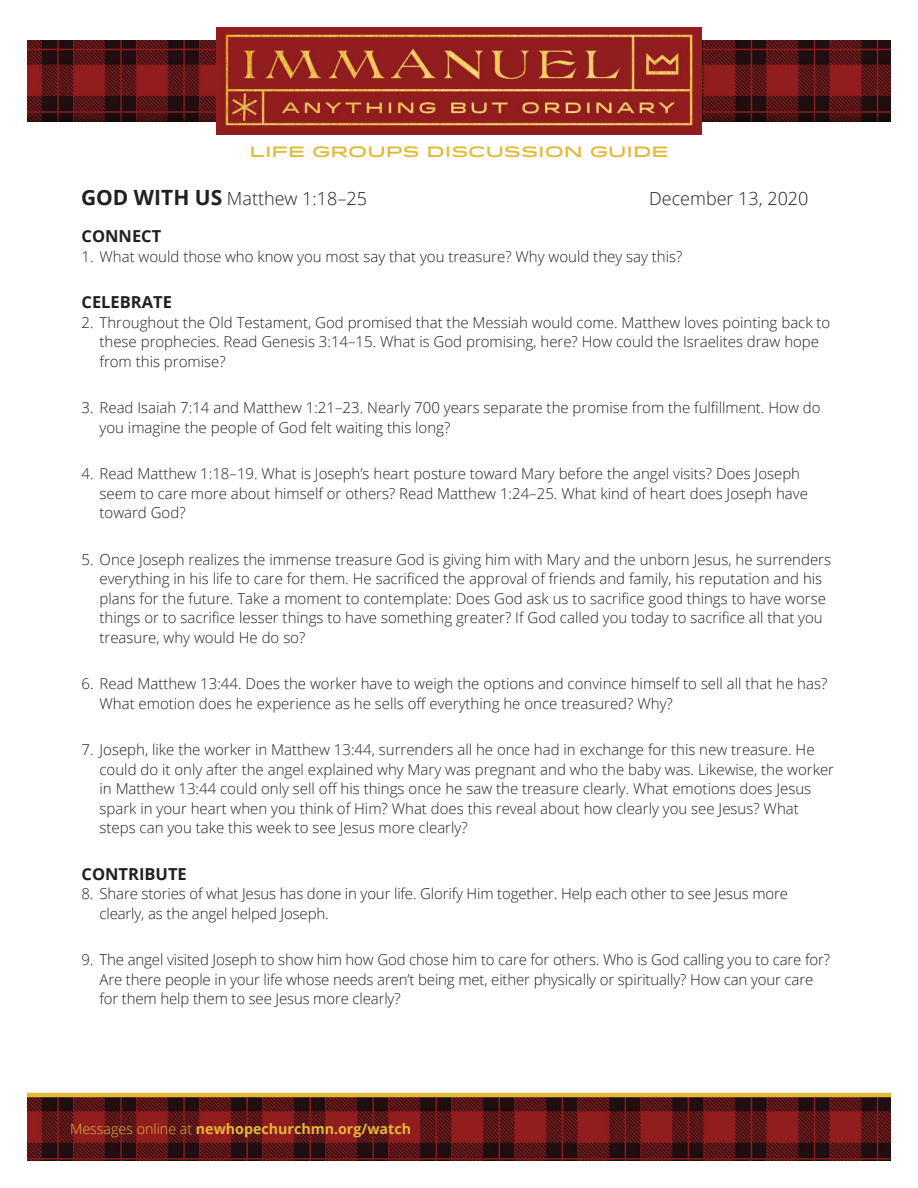
<style>
.page{position:relative;width:918px;height:1188px;background:#fff}
.page>*{position:absolute;margin:0;border:0;box-sizing:border-box;transform-origin:0 0}
.t1{font:300 18px "Open Sans";color:#231f20}
.Discussion_Questions{font:700 16.5px "Open Sans";color:#231f20}
.Discussion_Questions-2{font:300 15px/19.5px "Open Sans";color:#231f20}
.t2{font:500 15px "Idlewild";color:#e4b937}
.t3{font:700 14.25px "Open Sans";color:#e4b937}
.s1{font-weight:700;font-size:21px}
.s2{font-weight:300}
</style>
<div class="page">
<img style="left:27px;top:40px;width:864px;height:82px">
<img style="left:218px;top:27px;width:484px;height:108px">
<img style="left:27px;top:1097px;width:864px;height:64px">
<hr style="left:27px;top:1093px;width:864px;height:4px;background:#e4b937">
<p class="t2" style="left:249px;top:140px;width:421px">LIFE GROUPS DISCUSSION GUIDE</p>
<p class="t1" style="left:81px;top:186px;width:287px"><span class="s1">GOD WITH US</span> Matthew 1:18–25</p>
<p class="t1" style="left:649px;top:186px;width:161px">December 13, 2020</p>
<p class="Discussion_Questions" style="left:82px;top:224px;width:81px">CONNECT</p>
<p class="Discussion_Questions-2" style="left:82px;top:246px;width:602px">1. What would those who know you most say that you treasure? Why would they say this?</p>
<p class="Discussion_Questions" style="left:82px;top:290px;width:92px">CELEBRATE</p>
<p class="Discussion_Questions-2" style="left:100px;top:312px;width:732px;text-indent:-18px">2. Throughout the Old Testament, God promised that the Messiah would come. Matthew loves pointing back to these prophecies. Read Genesis 3:14–15. What is God promising, here? How could the Israelites draw hope from this promise?</p>
<p class="Discussion_Questions-2" style="left:100px;top:398px;width:722px;text-indent:-18px">3. Read Isaiah 7:14 and Matthew 1:21–23. Nearly 700 years separate the promise from the fulfillment. How do you imagine the people of God felt waiting this long?</p>
<p class="Discussion_Questions-2" style="left:100px;top:464px;width:710px;text-indent:-18px">4. Read Matthew 1:18–19. What is Joseph’s heart posture toward Mary before the angel visits? Does Joseph seem to care more about himself or others? Read Matthew 1:24–25. What kind of heart does Joseph have toward God?</p>
<p class="Discussion_Questions-2" style="left:100px;top:549px;width:733px;text-indent:-18px">5. Once Joseph realizes the immense treasure God is giving him with Mary and the unborn Jesus, he surrenders everything in his life to care for them. He sacrificed the approval of friends and family, his reputation and his plans for the future. Take a moment to contemplate: Does God ask us to sacrifice good things to have worse things or to sacrifice lesser things to have something greater? If God called you today to sacrifice all that you treasure, why would He do so?</p>
<p class="Discussion_Questions-2" style="left:100px;top:674px;width:729px;text-indent:-18px">6. Read Matthew 13:44. Does the worker have to weigh the options and convince himself to sell all that he has?<br>What emotion does he experience as he sells off everything he once treasured? Why?</p>
<p class="Discussion_Questions-2" style="left:100px;top:740px;width:736px;text-indent:-18px">7. Joseph, like the worker in Matthew 13:44, surrenders all he once had in exchange for this new treasure. He could do it only after the angel explained why Mary was pregnant and who the baby was. Likewise, the worker in Matthew 13:44 could only sell off his things once he saw the treasure clearly. What emotions does Jesus spark in your heart when you think of Him? What does this reveal about how clearly you see Jesus? What steps can you take this week to see Jesus more clearly?</p>
<p class="Discussion_Questions" style="left:82px;top:862px;width:107px">CONTRIBUTE</p>
<p class="Discussion_Questions-2" style="left:100px;top:884px;width:690px;text-indent:-18px">8. Share stories of what Jesus has done in your life. Glorify Him together. Help each other to see Jesus more clearly, as the angel helped Joseph.</p>
<p class="Discussion_Questions-2" style="left:100px;top:950px;width:732px;text-indent:-18px">9. The angel visited Joseph to show him how God chose him to care for others. Who is God calling you to care for?<br>Are there people in your life whose needs aren’t being met, either physically or spiritually? How can your care for them help them to see Jesus more clearly?</p>
<p class="t3" style="left:70px;top:1119px;width:342px"><span class="s2">Messages online at</span> newhopechurchmn.org/watch</p>
</div>
